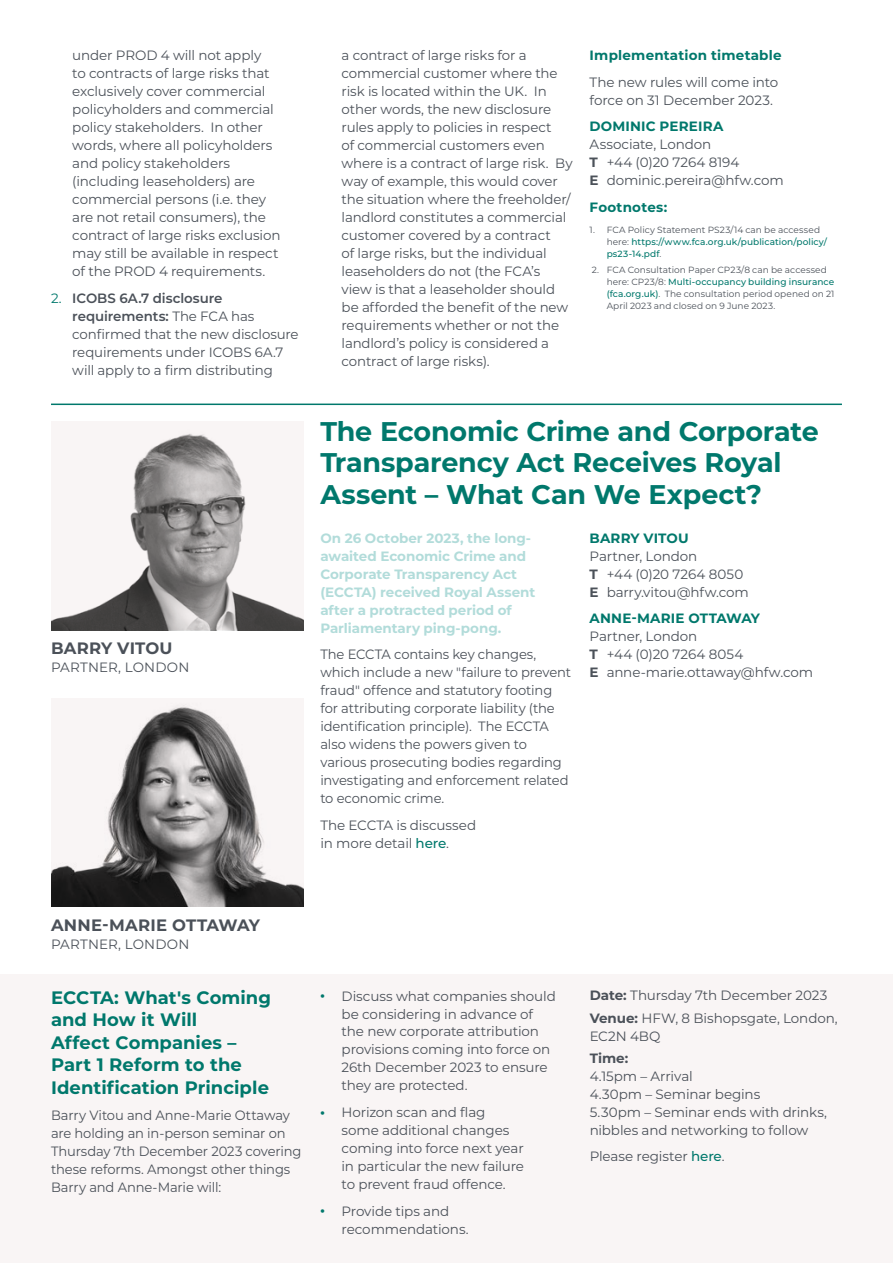
<style>
.page{position:relative;width:893px;height:1263px;background:#fff}
.page>*{position:absolute;margin:0;border:0;box-sizing:border-box;transform-origin:0 0}
.t1{font:700 27px/31.5px "Montserrat";letter-spacing:-.01em;color:#00786c}
.t2{font:700 18px/22.5px "Montserrat";letter-spacing:.005em;color:#00786c}
.t3{font:700 16.5px "Montserrat";letter-spacing:.015em;color:#4b5159}
.t4{font:13.5px/18px "Montserrat";letter-spacing:-.01em;color:#4b5159}
.t5{font:700 13.5px/18px "Montserrat";letter-spacing:-.005em;color:#b2dcda}
.t6{font:700 13.5px "Montserrat";letter-spacing:.015em;color:#00786c}
.t7{font:13.5px "Montserrat";letter-spacing:.01em;color:#4b5159}
.t8{font:700 13.5px "Montserrat";color:#4b5159}
.t9{font:9px/12px "Montserrat";letter-spacing:.005em;color:#4b5159}
.t10{font:500 9px/12px "Montserrat";letter-spacing:.01em;color:#00786c}
.s1{color:#00786c}
.s2{font-weight:600}
.s3{font-weight:700}
.s4{font-weight:400;color:#4b5159}
.s5{font-weight:500;color:#00786c}
.s6{font-weight:900;font-size:10.5px;color:#00786c}
</style>
<div class="page">
<svg style="left:51px;top:429px;width:252px;height:201px;fill:#f9f5f5"></svg>
<svg style="left:51px;top:702px;width:252px;height:204px"></svg>
<hr style="left:51px;top:404px;width:791px;height:1px;background:#00786c">
<div style="left:0;top:974px;width:893px;height:289px;background:#f9f5f5"></div>
<p class="t4" style="left:72px;top:46px;width:210px">under PROD 4 will not apply<br>to contracts of large risks that exclusively cover commercial policyholders and commercial policy stakeholders. In other words, where all policyholders and policy stakeholders (including leaseholders) are commercial persons (i.e. they are not retail consumers), the contract of large risks exclusion may still be available in respect of the PROD 4 requirements.</p>
<p class="t4" style="left:72px;top:289px;width:228px;text-indent:-21px"><span class="s1">2.</span> <span class="s2">ICOBS 6A.7 disclosure requirements:</span> The FCA has confirmed that the new disclosure requirements under ICOBS 6A.7 will apply to a firm distributing</p>
<p class="t3" style="left:51px;top:636px;width:123px">BARRY VITOU</p>
<p class="t7" style="left:51px;top:658px;width:140px">PARTNER, LONDON</p>
<p class="t4" style="left:342px;top:46px;width:233px">a contract of large risks for a commercial customer where the risk is located within the UK. In other words, the new disclosure rules apply to policies in respect<br>of commercial customers even where is a contract of large risk. By way of example, this would cover the situation where the freeholder/ landlord constitutes a commercial customer covered by a contract<br>of large risks, but the individual leaseholders do not (the FCA’s view is that a leaseholder should be afforded the benefit of the new requirements whether or not the landlord’s policy is considered a contract of large risks).</p>
<p class="t6" style="left:590px;top:46px;width:193px">Implementation timetable</p>
<p class="t4" style="left:590px;top:73px;width:190px">The new rules will come into force on 31 December 2023.</p>
<p class="t6" style="left:590px;top:117px;width:135px">DOMINIC PEREIRA</p>
<p class="t4" style="left:590px;top:135px;width:196px">Associate, London<br><span class="s3">T</span> +44 (0)20 7264 8194<br><span class="s3">E</span> dominic.pereira@hfw.com</p>
<p class="t6" style="left:590px;top:197px;width:79px">Footnotes:</p>
<p class="t10" style="left:607px;top:223px;width:222px;text-indent:-17px"><span class="s4">1. FCA Policy Statement PS23/14 can be accessed here:</span> https://www.fca.org.uk/publication/policy/ ps23-14.pdf<span class="s4">.</span></p>
<p class="t9" style="left:607px;top:263px;width:229px;text-indent:-15px">2. FCA Consultation Paper CP23/8 can be accessed here: CP23/8: <span class="s5">Multi-occupancy building insurance (fca.org.uk)</span>. The consultation period opened on 21<br>April 2023 and closed on 9 June 2023.</p>
<h1 class="t1" style="left:320px;top:414px;width:500px">The Economic Crime and Corporate<br>Transparency Act Receives Royal<br>Assent – What Can We Expect?</h1>
<p class="t5" style="left:320px;top:528px;width:216px">On 26 October 2023, the long&shy;awaited Economic Crime and<br>Corporate Transparency Act (ECCTA) received Royal Assent after a protracted period of<br>Parliamentary ping-pong.</p>
<p class="t4" style="left:320px;top:645px;width:252px">The ECCTA contains key changes, which include a new "failure to prevent fraud" offence and statutory footing for attributing corporate liability (the identification principle). The ECCTA also widens the powers given to various prosecuting bodies regarding investigating and enforcement related to economic crime.</p>
<p class="t4" style="left:320px;top:815px;width:157px">The ECCTA is discussed in more detail <span class="s5">here</span>.</p>
<p class="t6" style="left:590px;top:528px;width:101px">BARRY VITOU</p>
<p class="t4" style="left:590px;top:546px;width:161px">Partner, London<br><span class="s3">T</span> +44 (0)20 7264 8050<br><span class="s3">E</span> barry.vitou@hfw.com</p>
<p class="t6" style="left:590px;top:609px;width:172px">ANNE-MARIE OTTAWAY</p>
<p class="t4" style="left:590px;top:627px;width:225px">Partner, London<br><span class="s3">T</span> +44 (0)20 7264 8054<br><span class="s3">E</span> anne-marie.ottaway@hfw.com</p>
<p class="t3" style="left:51px;top:913px;width:210px">ANNE-MARIE OTTAWAY</p>
<p class="t7" style="left:51px;top:934px;width:140px">PARTNER, LONDON</p>
<h2 class="t2" style="left:51px;top:985px;width:221px">ECCTA: What's Coming and How it Will<br>Affect Companies –<br>Part 1 Reform to the<br>Identification Principle</h2>
<p class="t4" style="left:51px;top:1106px;width:252px">Barry Vitou and Anne-Marie Ottaway are holding an in-person seminar on Thursday 7th December 2023 covering these reforms. Amongst other things Barry and Anne-Marie will:</p>
<p class="t4" style="left:342px;top:986px;width:216px;text-indent:-21px"><span class="s6">•</span> Discuss what companies should be considering in advance of the new corporate attribution provisions coming into force on<br>26th December 2023 to ensure they are protected.</p>
<p class="t4" style="left:342px;top:1103px;width:184px;text-indent:-21px"><span class="s6">•</span> Horizon scan and flag some additional changes coming into force next year in particular the new failure to prevent fraud offence.</p>
<p class="t4" style="left:342px;top:1201px;width:129px;text-indent:-21px"><span class="s6">•</span> Provide tips and recommendations.</p>
<p class="t4" style="left:590px;top:984px;width:250px;line-height:22.2px"><span class="s3">Date:</span> Thursday 7th December 2023<br><span class="s3">Venue:</span> HFW, 8 Bishopsgate, London,</p>
<p class="t4" style="left:590px;top:1026px;width:72px">EC2N 4BQ</p>
<p class="t8" style="left:590px;top:1048px;width:40px">Time:</p>
<p class="t4" style="left:590px;top:1067px;width:239px">4.15pm – Arrival<br>4.30pm – Seminar begins<br>5.30pm – Seminar ends with drinks, nibbles and networking to follow</p>
<p class="t4" style="left:590px;top:1147px;width:136px">Please register <span class="s5">here</span>.</p>
</div>
